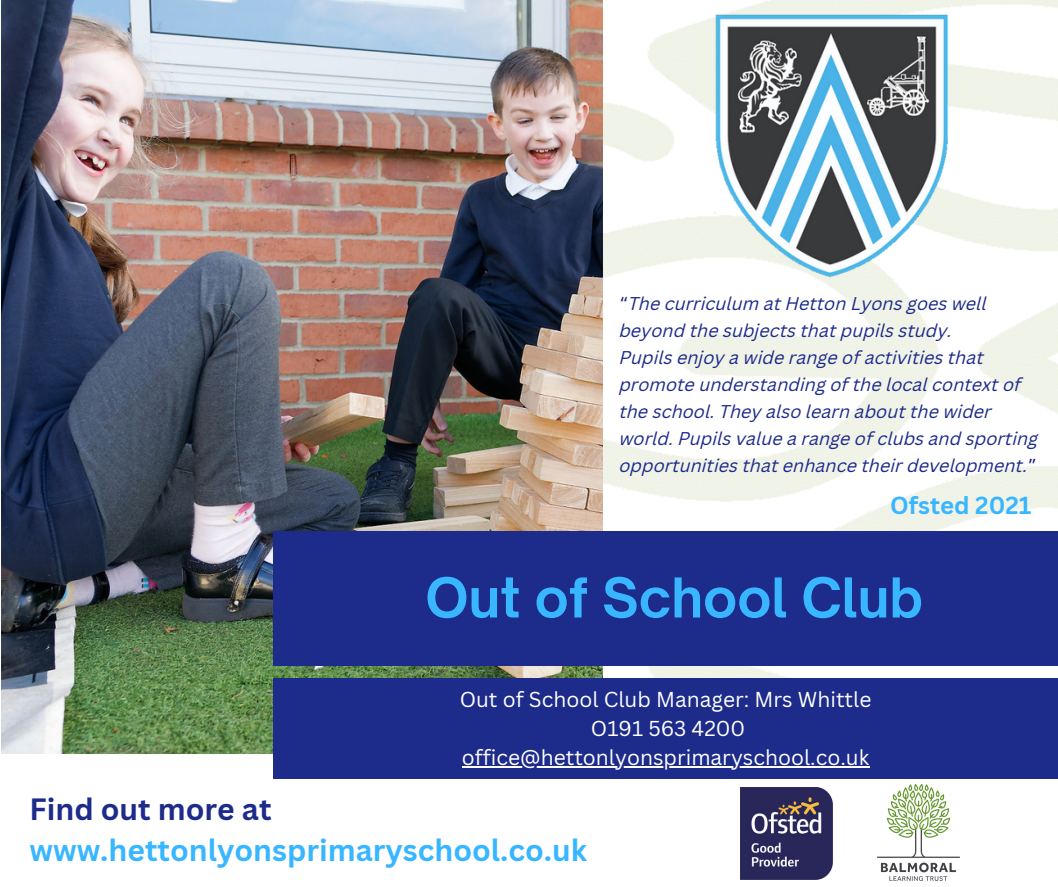
<style>
.page{position:relative;width:1058px;height:887px;background:#fff}
.page>*{position:absolute;margin:0;border:0;box-sizing:border-box;transform-origin:0 0}
.t1{font:700 52.5px "Open Sauce One";color:#38b6ff}
.t2{font:700 30px "Canva Sans";color:#38b6ff}
.t3{font:700 30px "Canva Sans";color:#1d2b8b}
.t4{font:700 24px "Canva Sans";color:#38b6ff}
.t5{font:21px "Canva Sans";color:#fff}
.t6{font:italic 18px/27px "Canva Sans";color:#1d2b8b}
.s1{font-family:"Noto Sans Gurmukhi";font-style:normal}
</style>
<div class="page">
<img style="left:0;top:0;width:1058px;height:754px">
<img style="left:2px;top:0;width:600px;height:754px">
<img style="left:877px;top:785px;width:83px;height:95px">
<img style="left:740px;top:787px;width:92px;height:92px">
<div style="left:273px;top:532px;width:784px;height:134px;background:#1d2b8b"></div>
<div style="left:273px;top:678px;width:784px;height:100px;background:#1d2b8b"></div>
<hr style="left:462px;top:766px;width:407px;height:1px;background:#fff">
<img style="left:712px;top:8px;width:239px;height:271px">
<p class="t6" style="left:619px;top:292px;width:369px"><span class="s1">“</span>The curriculum at Hetton Lyons goes well beyond the subjects that pupils study.</p>
<p class="t6" style="left:619px;top:346px;width:420px">Pupils enjoy a wide range of activities that promote understanding of the local context of the school. They also learn about the wider world. Pupils value a range of clubs and sporting opportunities that enhance their development.<span class="s1">”</span></p>
<p class="t4" style="left:890px;top:488px;width:143px">Ofsted 2021</p>
<p class="t1" style="left:425px;top:565px;width:499px">Out of School Club</p>
<p class="t5" style="left:459px;top:684px;width:413px">Out of School Club Manager: Mrs Whittle</p>
<p class="t5" style="left:591px;top:713px;width:156px">O191 563 4200</p>
<p class="t5" style="left:462px;top:742px;width:409px">office@hettonlyonsprimaryschool.co.uk</p>
<p class="t3" style="left:29px;top:787px;width:244px">Find out more at</p>
<p class="t2" style="left:29px;top:829px;width:559px">www.hettonlyonsprimaryschool.co.uk</p>
</div>
